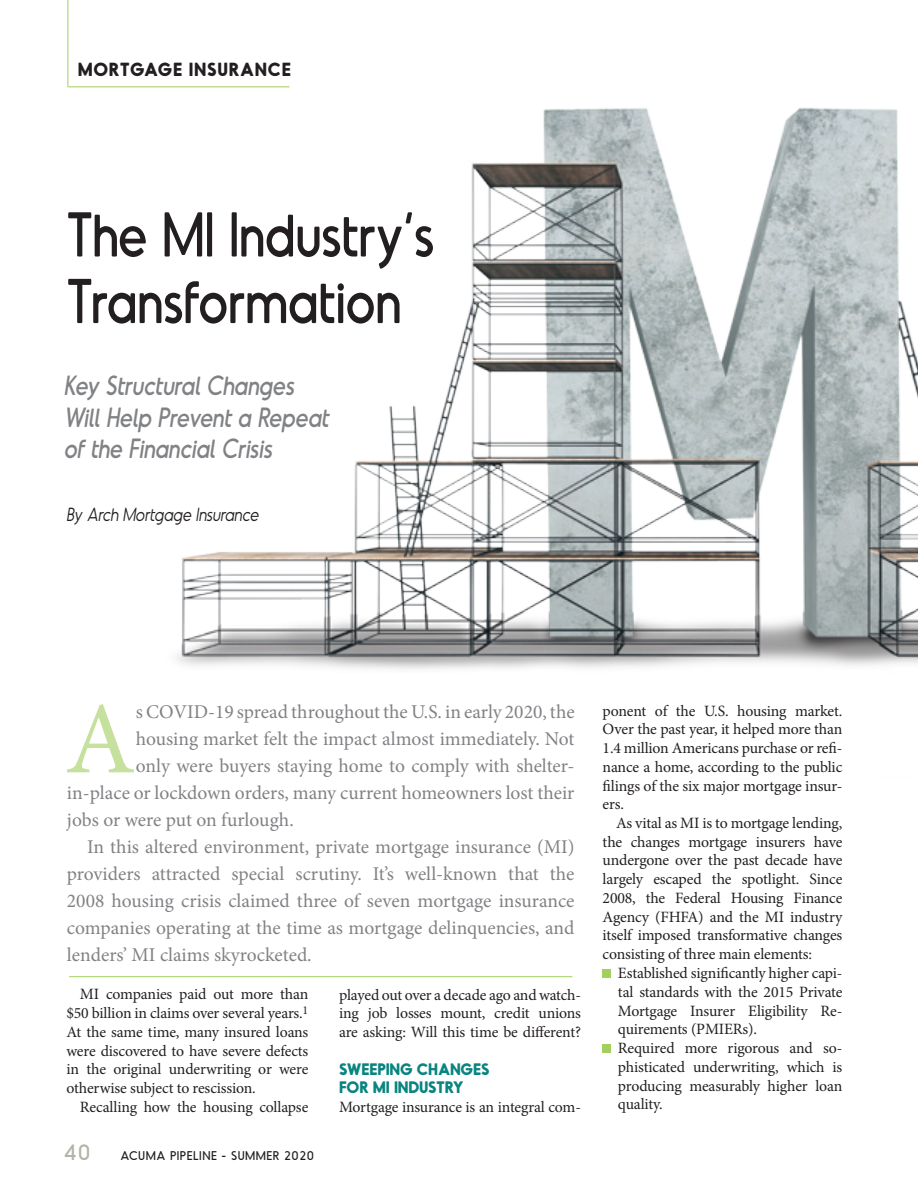
<style>
.page{position:relative;width:918px;height:1188px;background:#fff}
.page>*{position:absolute;margin:0;border:0;box-sizing:border-box;transform-origin:0 0}
.t1{font:102.6px "Minion Pro";color:#c6e09d}
.t2{font:59.7px/66.6px "Odudo Soft";letter-spacing:-.02em;color:#231f20;scale:.86 1}
.t3{font:italic 26.25px/31.2px "Odudo Soft";letter-spacing:-.02em;color:#808285;scale:.86 1}
.t4{font:21px "Odudo Soft";color:#b1b4a9}
.t5{font:19.5px "Minion Pro";letter-spacing:-.005em;color:#808285}
.t6{font:italic 300 18px "Odudo Soft";letter-spacing:-.02em;color:#231f20;scale:.86 1}
.t7{font:700 18px "Odudo Soft";letter-spacing:.04em;color:#231f20}
.t8{font:15.75px/18.8px "Minion Pro";letter-spacing:-.01em;color:#231f20;text-align:justify}
.t9{font:700 15.75px/18.8px "Odudo Soft";letter-spacing:-.01em;color:#09847f}
.t10{font:12px "Odudo Soft";letter-spacing:.04em;color:#231f20}
</style>
<div class="page">
<hr style="left:68px;top:0;width:1px;height:87px;background:#a3cf5e">
<hr style="left:68px;top:86px;width:221px;height:1px;background:#a3cf5e">
<div style="left:603px;top:969px;width:8px;height:9px;background:#a3cf5e"></div>
<div style="left:603px;top:1044px;width:8px;height:9px;background:#a3cf5e"></div>
<img style="left:96px;top:86px;width:822px;height:583px">
<hr style="left:69px;top:976px;width:503px;height:1px;background:#a3cf5e">
<p class="t7" style="left:78px;top:57px;width:30px">MORTGAGE</p>
<p class="t7" style="left:189px;top:57px;width:104px">INSURANCE</p>
<h2 class="t2" style="left:66px;top:201px;width:430px">The MI Industry’s<br>Transformation</h2>
<h3 class="t3" style="left:65px;top:370px;width:310px">Key Structural Changes<br>Will Help Prevent a Repeat of the Financial Crisis</h3>
<p class="t6" style="left:68px;top:503px;width:225px">By Arch Mortgage Insurance</p>
<h1 class="t1" style="left:65px;top:671px;width:72px">A</h1>
<p class="t5" style="left:136px;top:699px;width:440px">s COVID-19 spread throughout the U.S. in early 2020, the</p>
<p class="t5" style="left:136px;top:726px;width:440px">housing market felt the impact almost immediately. Not</p>
<p class="t5" style="left:136px;top:753px;width:440px">only were buyers staying home to comply with shelter-</p>
<p class="t5" style="left:67px;top:780px;width:509px">in-place or lockdown orders, many current homeowners lost their</p>
<p class="t5" style="left:67px;top:807px;width:228px">jobs or were put on furlough.</p>
<p class="t5" style="left:87px;top:834px;width:489px">In this altered environment, private mortgage insurance (MI)</p>
<p class="t5" style="left:67px;top:861px;width:509px">providers attracted special scrutiny. It’s well-known that the</p>
<p class="t5" style="left:67px;top:888px;width:509px">2008 housing crisis claimed three of seven mortgage insurance</p>
<p class="t5" style="left:67px;top:915px;width:509px">companies operating at the time as mortgage delinquencies, and</p>
<p class="t5" style="left:67px;top:942px;width:246px">lenders’ MI claims skyrocketed.</p>
<p class="t8" style="left:66px;top:985px;width:243px;text-indent:14px">MI companies paid out more than $50 billion in claims over several years.<sup>1<br></sup>At the same time, many insured loans were discovered to have severe defects in the original underwriting or were otherwise subject to rescission.</p>
<p class="t8" style="left:80px;top:1098px;width:230px">Recalling how the housing collapse</p>
<h3 class="t4" style="left:64px;top:1139px;width:28px">40</h3>
<p class="t10" style="left:121px;top:1148px;width:120px">ACUMA PIPELINE - summer</p>
<p class="t10" style="left:284px;top:1148px;width:31px">2020</p>
<p class="t8" style="left:339px;top:985px;width:243px">played out over a decade ago and watch&shy;ing job losses mount, credit unions are asking: Will this time be different?</p>
<p class="t9" style="left:339px;top:1059px;width:152px">SWEEPING CHANGES<br>FOR MI INDUSTRY</p>
<p class="t8" style="left:339px;top:1098px;width:243px">Mortgage insurance is an integral com-</p>
<p class="t8" style="left:603px;top:701px;width:241px">ponent of the U.S. housing market.<br>Over the past year, it helped more than 1.4 million Americans purchase or refi&shy;nance a home, according to the public filings of the six major mortgage insur&shy;ers.</p>
<p class="t8" style="left:603px;top:814px;width:241px;text-indent:13px">As vital as MI is to mortgage lending, the changes mortgage insurers have undergone over the past decade have largely escaped the spotlight. Since 2008, the Federal Housing Finance Agency (FHFA) and the MI industry itself imposed transformative changes consisting of three main elements:</p>
<p class="t8" style="left:618px;top:964px;width:226px;text-align:left">Established significantly higher capi&shy;tal standards with the 2015 Private<br>Mortgage Insurer Eligibility Re&shy;quirements (PMIERs).<br>Required more rigorous and so&shy;phisticated underwriting, which is producing measurably higher loan quality.</p>
</div>
